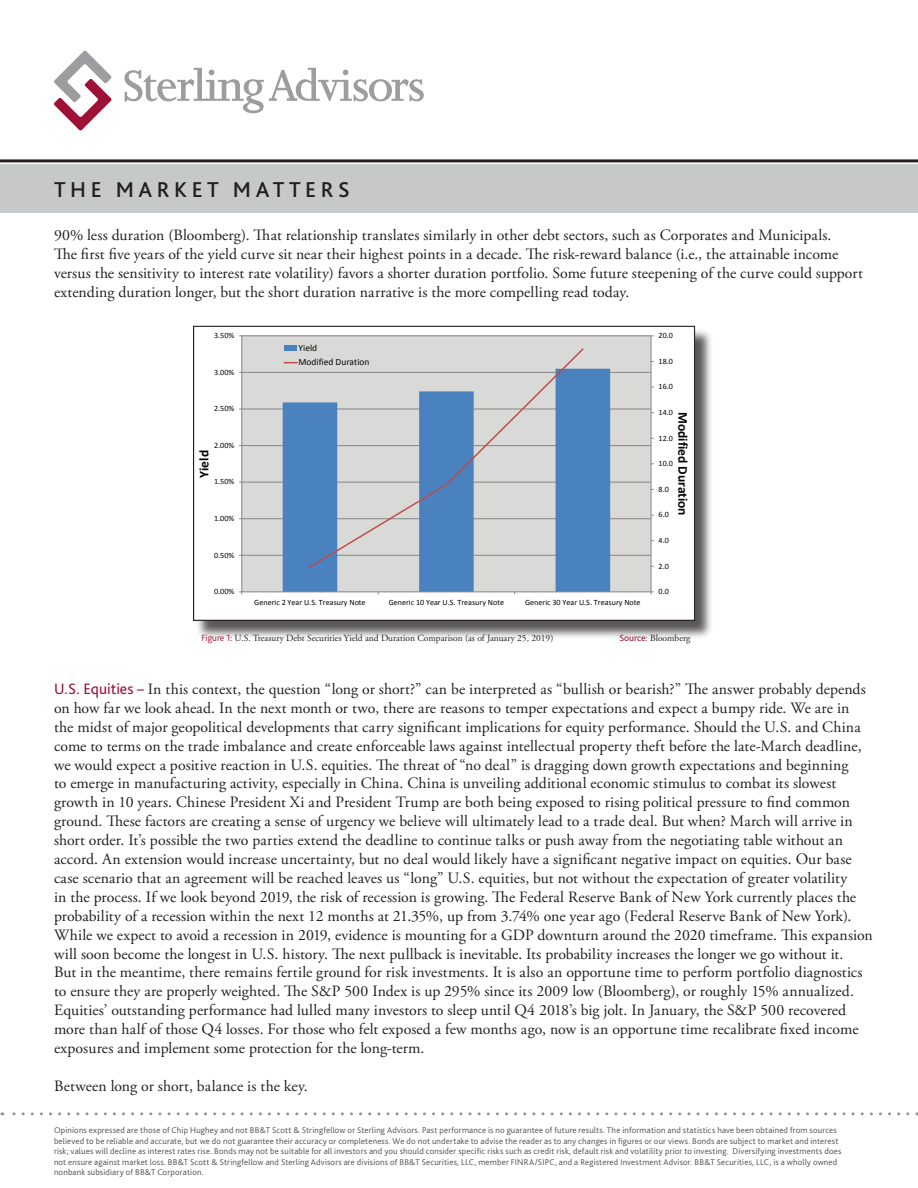
<style>
.page{position:relative;width:918px;height:1188px;background:#fff}
.page>*{position:absolute;margin:0;border:0;box-sizing:border-box;transform-origin:0 0}
.t1{font:500 22.5px "Bliss 2";letter-spacing:.2em;color:#231f20}
.t2{font:15.75px/18.9px "Adobe Garamond Pro";letter-spacing:.005em;color:#231f20}
.t3{font:700 13.5px "Calibri";color:#040503}
.t4{font:9.45px "Adobe Garamond Pro";color:#231f20}
.t5{font:9.45px/14.9px "Calibri";color:#040503}
.t6{font:300 8.7px/10.5px "Bliss 2";letter-spacing:.02em;color:#4b4c4d}
.t7{font:8.1px "Calibri";color:#040503}
.s1{font-family:"Bliss 2";font-weight:300;color:#9e1237}
.s2{font-family:"Bliss 2";color:#9e1237}
</style>
<div class="page">
<svg style="left:2px;top:1112px;width:906px;height:3px"></svg>
<div style="left:0;top:164px;width:918px;height:48px;background:#c7c8ca"></div>
<hr style="left:0;top:159px;width:918px;height:3px;background:#231f20">
<svg style="left:54px;top:51px;width:58px;height:79px"></svg>
<svg style="left:124px;top:68px;width:300px;height:45px"></svg>
<div style="left:196px;top:328px;width:517px;height:311px;background:#231f20;opacity:.75"></div>
<div style="left:194px;top:327px;width:500px;height:293px;background:#fff"></div>
<div style="left:242px;top:336px;width:409px;height:256px;background:#d9d9d8"></div>
<hr style="left:242px;top:555px;width:409px;height:1px;background:#868686">
<hr style="left:242px;top:518px;width:409px;height:1px;background:#868686">
<hr style="left:242px;top:482px;width:409px;height:1px;background:#868686">
<hr style="left:242px;top:445px;width:409px;height:1px;background:#868686">
<hr style="left:242px;top:409px;width:409px;height:1px;background:#868686">
<hr style="left:242px;top:372px;width:409px;height:1px;background:#868686">
<hr style="left:242px;top:336px;width:409px;height:1px;background:#868686">
<svg style="left:283px;top:369px;width:327px;height:223px;fill:#4a81bf"></svg>
<hr style="left:651px;top:336px;width:1px;height:256px;background:#868686">
<hr style="left:242px;top:336px;width:1px;height:256px;background:#868686">
<hr style="left:242px;top:592px;width:409px;height:1px;background:#868686">
<svg style="left:308px;top:348px;width:277px;height:221px"></svg>
<div style="left:284px;top:345px;width:13px;height:5px;background:#4a81bf"></div>
<svg style="left:284px;top:362px;width:13px;height:1px"></svg>
<div style="left:193px;top:326px;width:502px;height:295px;border:1px solid #231f20"></div>
<h1 class="t1" style="left:54px;top:176px;width:297px">THE MARKET MATT ERS</h1>
<p class="t2" style="left:54px;top:226px;width:810px">90% less duration (Bloomberg). That relationship translates similarly in other debt sectors, such as Corporates and Municipals.<br>The first five years of the yield curve sit near their highest points in a decade. The risk-reward balance (i.e., the attainable income versus the sensitivity to interest rate volatility) favors a shorter duration portfolio. Some future steepening of the curve could support extending duration longer, but the short duration narrative is the more compelling read today.</p>
<p class="t7" style="left:214px;top:330px;width:22px">3.50%</p>
<p class="t7" style="left:214px;top:367px;width:22px">3.00%</p>
<p class="t7" style="left:214px;top:403px;width:22px">2.50%</p>
<p class="t7" style="left:214px;top:440px;width:22px">2.00%</p>
<p class="t3" style="left:195px;top:478px;width:29px;rotate:-90deg">Yield</p>
<p class="t7" style="left:214px;top:477px;width:22px">1.50%</p>
<p class="t7" style="left:214px;top:513px;width:22px">1.00%</p>
<p class="t7" style="left:214px;top:550px;width:22px">0.50%</p>
<p class="t7" style="left:214px;top:586px;width:22px">0.00%</p>
<p class="t5" style="left:299px;top:340px;width:72px">Yield<br>Modified Duration</p>
<p class="t7" style="left:254px;top:597px;width:113px">Generic 2 Year U.S. Treasury Note</p>
<p class="t7" style="left:389px;top:597px;width:117px">Generic 10 Year U.S. Treasury Note</p>
<p class="t7" style="left:525px;top:597px;width:117px">Generic 30 Year U.S. Treasury Note</p>
<p class="t7" style="left:659px;top:330px;width:16px">20.0</p>
<p class="t7" style="left:659px;top:356px;width:16px">18.0</p>
<p class="t7" style="left:659px;top:382px;width:16px">16.0</p>
<p class="t7" style="left:659px;top:407px;width:16px">14.0</p>
<p class="t3" style="left:692px;top:412px;width:105px;rotate:90deg">Modified Duration</p>
<p class="t7" style="left:659px;top:433px;width:16px">12.0</p>
<p class="t7" style="left:659px;top:458px;width:16px">10.0</p>
<p class="t7" style="left:659px;top:484px;width:12px">8.0</p>
<p class="t7" style="left:659px;top:510px;width:12px">6.0</p>
<p class="t7" style="left:659px;top:535px;width:12px">4.0</p>
<p class="t7" style="left:659px;top:561px;width:12px">2.0</p>
<p class="t7" style="left:659px;top:586px;width:12px">0.0</p>
<p class="t4" style="left:201px;top:632px;width:353px"><span class="s1">Figure 1</span><span class="s2">:</span> U.S. Treasury Debt Securities Yield and Duration Comparison (as of January 25, 2019)</p>
<p class="t4" style="left:619px;top:632px;width:73px"><span class="s2">Source:</span> Bloomberg</p>
<p class="t2" style="left:54px;top:680px;width:820px"><span class="s2">U.S. Equities –</span> In this context, the question “long or short?” can be interpreted as “bullish or bearish?” The answer probably depends on how far we look ahead. In the next month or two, there are reasons to temper expectations and expect a bumpy ride. We are in the midst of major geopolitical developments that carry significant implications for equity performance. Should the U.S. and China come to terms on the trade imbalance and create enforceable laws against intellectual property theft before the late-March deadline, we would expect a positive reaction in U.S. equities. The threat of “no deal” is dragging down growth expectations and beginning<br>to emerge in manufacturing activity, especially in China. China is unveiling additional economic stimulus to combat its slowest growth in 10 years. Chinese President Xi and President Trump are both being exposed to rising political pressure to find common ground. These factors are creating a sense of urgency we believe will ultimately lead to a trade deal. But when? March will arrive in short order. It’s possible the two parties extend the deadline to continue talks or push away from the negotiating table without an accord. An extension would increase uncertainty, but no deal would likely have a significant negative impact on equities. Our base case scenario that an agreement will be reached leaves us “long” U.S. equities, but not without the expectation of greater volatility<br>in the process. If we look beyond 2019, the risk of recession is growing. The Federal Reserve Bank of New York currently places the probability of a recession within the next 12 months at 21.35%, up from 3.74% one year ago (Federal Reserve Bank of New York).<br>While we expect to avoid a recession in 2019, evidence is mounting for a GDP downturn around the 2020 timeframe. This expansion will soon become the longest in U.S. history. The next pullback is inevitable. Its probability increases the longer we go without it.<br>But in the meantime, there remains fertile ground for risk investments. It is also an opportune time to perform portfolio diagnostics to ensure they are properly weighted. The S&amp;P 500 Index is up 295% since its 2009 low (Bloomberg), or roughly 15% annualized.<br>Equities’ outstanding performance had lulled many investors to sleep until Q4 2018’s big jolt. In January, the S&amp;P 500 recovered more than half of those Q4 losses. For those who felt exposed a few months ago, now is an opportune time recalibrate fixed income exposures and implement some protection for the long-term.</p>
<p class="t2" style="left:54px;top:1077px;width:255px">Between long or short, balance is the key.</p>
<p class="t6" style="left:54px;top:1125px;width:789px">Opinions expressed are those of Chip Hughey and not BB&amp;T Scott &amp; Stringfellow or Sterling Advisors. Past performance is no guarantee of future results. The information and statistics have been obtained from sources believed to be reliable and accurate, but we do not guarantee their accuracy or completeness. We do not undertake to advise the reader as to any changes in figures or our views. Bonds are subject to market and interest risk; values will decline as interest rates rise. Bonds may not be suitable for all investors and you should consider specific risks such as credit risk, default risk and volatility prior to investing. Diversifying investments does not ensure against market loss. BB&amp;T Scott &amp; Stringfellow and Sterling Advisors are divisions of BB&amp;T Securities, LLC, member FINRA/SIPC, and a Registered Investment Advisor. BB&amp;T Securities, LLC, is a wholly owned nonbank subsidiary of BB&amp;T Corporation.</p>
</div>
